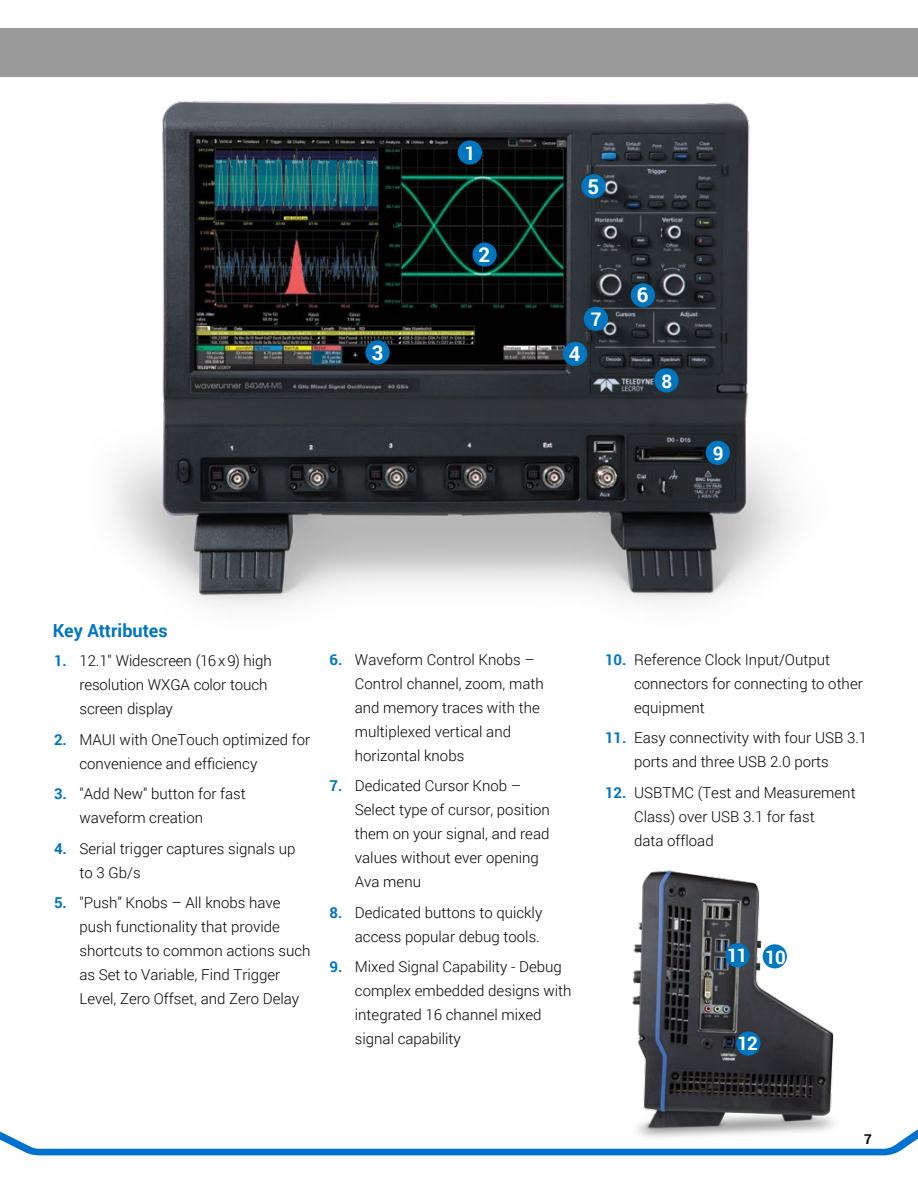
<style>
.page{position:relative;width:918px;height:1188px;background:#fff}
.page>*{position:absolute;margin:0;border:0;box-sizing:border-box;transform-origin:0 0}
.t1{font:700 20.4px "Roboto";color:#fff}
.t2{font:700 18.75px "Roboto";color:#fff}
.t3{font:700 18px "Roboto";color:#0076c0}
.t4{font:300 15px/24px "Roboto";color:#000}
.t5{font:700 13.5px "Roboto";color:#000}
.s1{font-weight:700;color:#0076c0}
</style>
<div class="page">
<svg style="left:0;top:1131px;width:498px;height:24px"></svg>
<img style="left:1px;top:28px;width:917px;height:579px">
<div style="left:581px;top:174px;width:25px;height:24px;background:#0076c0;border-radius:50%"></div>
<img style="left:498px;top:870px;width:420px;height:286px">
<div style="left:472px;top:243px;width:25px;height:24px;background:#0076c0;border-radius:50%"></div>
<div style="left:563px;top:342px;width:24px;height:24px;background:#0076c0;border-radius:50%"></div>
<div style="left:631px;top:283px;width:24px;height:24px;background:#0076c0;border-radius:50%"></div>
<div style="left:365px;top:340px;width:25px;height:24px;background:#0076c0;border-radius:50%"></div>
<div style="left:458px;top:140px;width:24px;height:25px;background:#0076c0;border-radius:50%"></div>
<div style="left:584px;top:307px;width:24px;height:24px;background:#0076c0;border-radius:50%"></div>
<div style="left:654px;top:368px;width:25px;height:24px;background:#0076c0;border-radius:50%"></div>
<div style="left:706px;top:441px;width:24px;height:24px;background:#0076c0;border-radius:50%"></div>
<div style="left:763px;top:944px;width:24px;height:24px;background:#0076c0;border-radius:50%"></div>
<div style="left:725px;top:943px;width:25px;height:24px;background:#0076c0;border-radius:50%"></div>
<div style="left:736px;top:1031px;width:24px;height:25px;background:#0076c0;border-radius:50%"></div>
<h1 class="t1" style="left:372px;top:338px;width:13px">3</h1>
<p class="t2" style="left:465px;top:140px;width:12px">1</p>
<h1 class="t1" style="left:478px;top:240px;width:13px">2</h1>
<h1 class="t1" style="left:587px;top:172px;width:13px">5</h1>
<h1 class="t1" style="left:569px;top:339px;width:13px">4</h1>
<p class="t2" style="left:591px;top:306px;width:12px">7</p>
<h1 class="t1" style="left:637px;top:281px;width:13px">6</h1>
<p class="t2" style="left:661px;top:368px;width:12px">8</p>
<p class="t2" style="left:713px;top:440px;width:12px">9</p>
<p class="t3" style="left:53px;top:618px;width:116px">Key Attributes</p>
<p class="t4" style="left:80px;top:648px;width:194px;text-indent:-26px"><span class="s1">1.</span> 12.1" Widescreen (16 x 9) high resolution WXGA color touch screen display</p>
<p class="t4" style="left:80px;top:727px;width:232px;text-indent:-26px"><span class="s1">2.</span> MAUI with OneTouch optimized for convenience and efficiency</p>
<p class="t4" style="left:80px;top:781px;width:168px;text-indent:-26px"><span class="s1">3.</span> "Add New" button for fast waveform creation</p>
<p class="t4" style="left:80px;top:836px;width:217px;text-indent:-26px"><span class="s1">4.</span> Serial trigger captures signals up to 3 Gb/s</p>
<p class="t4" style="left:80px;top:890px;width:233px;text-indent:-26px"><span class="s1">5.</span> "Push” Knobs – All knobs have push functionality that provide shortcuts to common actions such as Set to Variable, Find Trigger<br>Level, Zero Offset, and Zero Delay</p>
<p class="t4" style="left:355px;top:647px;width:190px;text-indent:-26px"><span class="s1">6.</span> Waveform Control Knobs –<br>Control channel, zoom, math and memory traces with the multiplexed vertical and horizontal knobs</p>
<p class="t4" style="left:355px;top:773px;width:196px;text-indent:-26px"><span class="s1">7.</span> Dedicated Cursor Knob –<br>Select type of cursor, position them on your signal, and read values without ever opening<br>Ava menu</p>
<p class="t4" style="left:329px;top:900px;width:215px;text-align:right"><span class="s1">8.</span> Dedicated buttons to quickly access popular debug tools.</p>
<p class="t4" style="left:355px;top:954px;width:218px;text-indent:-26px"><span class="s1">9.</span> Mixed Signal Capability - Debug complex embedded designs with integrated 16 channel mixed signal capability</p>
<p class="t4" style="left:634px;top:647px;width:230px;text-indent:-29px"><span class="s1">10.</span> Reference Clock Input/Output connectors for connecting to other equipment</p>
<p class="t4" style="left:634px;top:725px;width:235px;text-indent:-29px"><span class="s1">11.</span> Easy connectivity with four USB 3.1 ports and three USB 2.0 ports</p>
<p class="t4" style="left:634px;top:780px;width:223px;text-indent:-29px"><span class="s1">12.</span> USBTMC (Test and Measurement<br>Class) over USB 3.1 for fast<br>data offload</p>
<p class="t2" style="left:727px;top:943px;width:60px">11 10</p>
<p class="t2" style="left:738px;top:1030px;width:22px">12</p>
<p class="t5" style="left:864px;top:1130px;width:9px">7</p>
</div>
